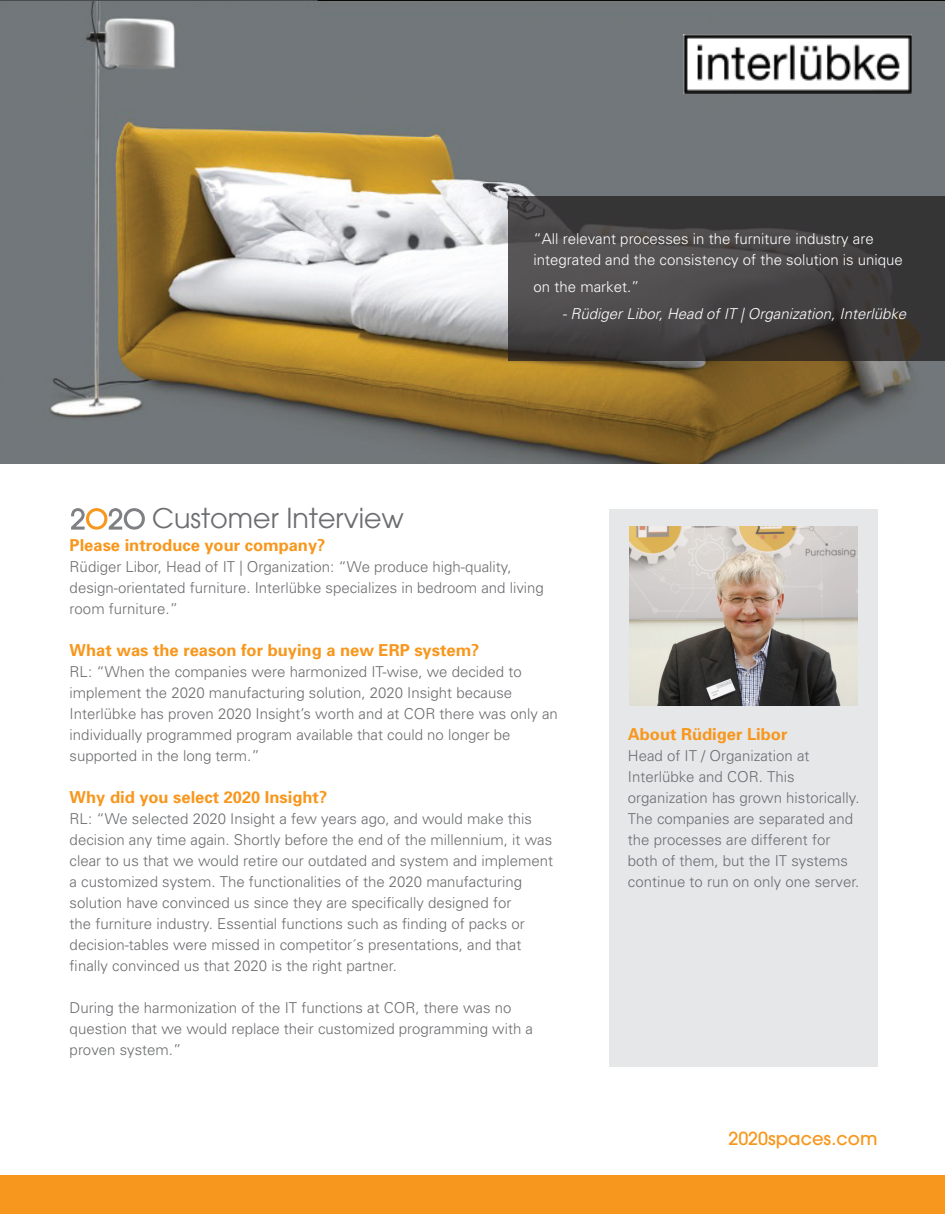
<style>
.page{position:relative;width:945px;height:1215px;background:#fff}
.page>*{position:absolute;margin:0;border:0;box-sizing:border-box;transform-origin:0 0}
.t1{font:27px "Avant Garde";color:#6c6d70}
.t2{font:500 18px "Avant Garde";color:#f7971d}
.t3{font:700 16.5px "Univers";color:#f7971d}
.t4{font:300 15px/21px "Univers";color:#6c6d70}
.t5{font:300 15px/21px "Univers";color:#fff}
.t6{font:italic 300 15px "Univers";color:#fff}
</style>
<div class="page">
<div style="left:609px;top:509px;width:269px;height:558px;background:#e6e7e9"></div>
<svg style="left:71px;top:508px;width:74px;height:22px"></svg>
<div style="left:0;top:1176px;width:945px;height:38px;background:#f7971d"></div>
<img style="left:0;top:0;width:945px;height:463px">
<svg style="left:509px;top:197px;width:436px;height:164px"></svg>
<img style="left:683px;top:35px;width:228px;height:58px">
<img style="left:629px;top:527px;width:228px;height:178px">
<h1 class="t1" style="left:152px;top:503px;width:253px">Customer Interview</h1>
<p class="t5" style="left:534px;top:228px;width:371px">“All relevant processes in the furniture industry are integrated and the consistency of the solution is unique</p>
<p class="t5" style="left:534px;top:276px;width:107px">on the market.”</p>
<p class="t6" style="left:562px;top:305px;width:346px">- Rüdiger Libor, Head of IT | Organization, Interlübke</p>
<p class="t3" style="left:70px;top:535px;width:257px">Please introduce your company?</p>
<p class="t4" style="left:70px;top:556px;width:476px">Rüdiger Libor, Head of IT | Organization: “We produce high-quality, design-orientated furniture. Interlübke specializes in bedroom and living room furniture.”</p>
<p class="t3" style="left:70px;top:640px;width:411px">What was the reason for buying a new ERP system?</p>
<p class="t4" style="left:70px;top:661px;width:490px">RL: “When the companies were harmonized IT-wise, we decided to implement the 2020 manufacturing solution, 2020 Insight because Interlübke has proven 2020 Insight’s worth and at COR there was only an individually programmed program available that could no longer be supported in the long term.”</p>
<p class="t3" style="left:70px;top:787px;width:259px">Why did you select 2020 Insight?</p>
<p class="t4" style="left:70px;top:808px;width:485px">RL: “We selected 2020 Insight a few years ago, and would make this decision any time again. Shortly before the end of the millennium, it was clear to us that we would retire our outdated and system and implement a customized system. The functionalities of the 2020 manufacturing solution have convinced us since they are specifically designed for<br>the furniture industry. Essential functions such as finding of packs or decision-tables were missed in competitor´s presentations, and that finally convinced us that 2020 is the right partner.</p>
<p class="t4" style="left:70px;top:997px;width:465px">During the harmonization of the IT functions at COR, there was no question that we would replace their customized programming with a proven system.”</p>
<p class="t3" style="left:628px;top:724px;width:161px">About Rüdiger Libor</p>
<p class="t4" style="left:628px;top:745px;width:233px">Head of IT / Organization at<br>Interlübke and COR. This organization has grown historically.<br>The companies are separated and the processes are different for both of them, but the IT systems continue to run on only one server.</p>
<p class="t2" style="left:728px;top:1127px;width:151px">2020spaces.com</p>
</div>
